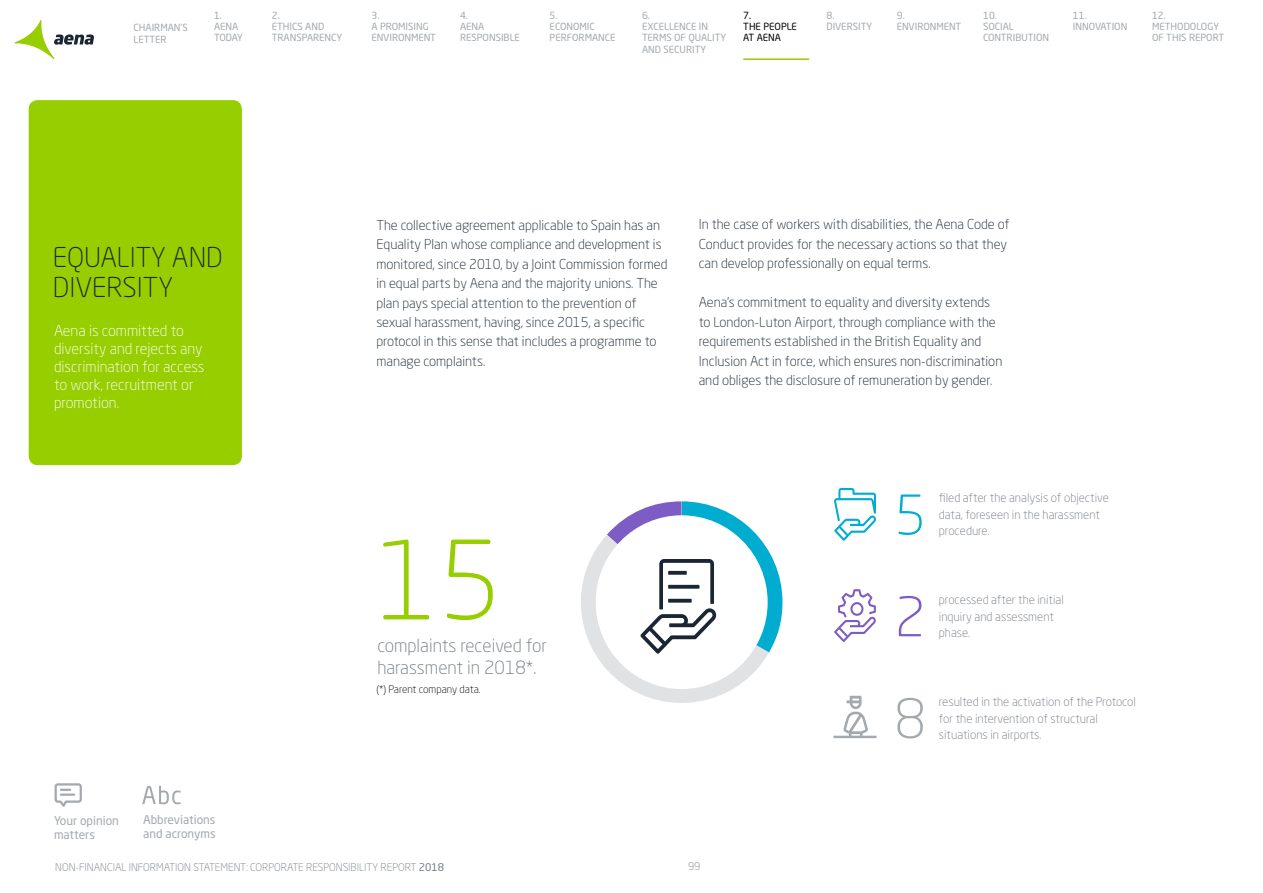
<style>
.page{position:relative;width:1263px;height:893px;background:#fff}
.page>*{position:absolute;margin:0;border:0;box-sizing:border-box;transform-origin:0 0}
.t1{font:300 107.4px "Neo Sans Std";color:#96ce00}
.t2{font:300 54px "Neo Sans Std";color:#00add0}
.t3{font:300 54px "Neo Sans Std";color:#7d5cc6}
.t4{font:300 54px "Neo Sans Std";color:#a3a9ad}
.t5{font:300 27px/30px "Neo Sans Std";color:#1a2732}
.t6{font:300 18px/22.5px "Neo Sans Std";color:#767d84}
.t7{font:300 15px/18px "Neo Sans Std";color:#fff}
.t8{font:300 13.5px/19.5px "Neo Sans Std";color:#1a2732}
.t9{font:300 12px/16.5px "Neo Sans Std";color:#767d84}
.t10{font:12px/14.4px "Neo Sans Std";color:#a3a9ad}
.t11{font:300 10.5px "Neo Sans Std";color:#767d84}
.t12{font:300 10.5px "Neo Sans Std";color:#000}
.t13{font:9.75px/11.2px "Neo Sans Std";color:#a3a9ad}
.t14{font:9.75px/11.2px "Neo Sans Std";color:#000}
.s1{font-weight:400}
</style>
<div class="page">
<hr style="left:743px;top:58px;width:66px;height:2px;background:#96ce00">
<div style="left:29px;top:100px;width:213px;height:365px;background:#96ce00;border-radius:9px"></div>
<svg style="left:581px;top:501px;width:201px;height:202px"></svg>
<svg style="left:834px;top:488px;width:42px;height:53px"></svg>
<svg style="left:834px;top:589px;width:42px;height:53px"></svg>
<svg style="left:833px;top:696px;width:43px;height:42px"></svg>
<svg style="left:15px;top:20px;width:79px;height:39px"></svg>
<svg style="left:142px;top:786px;width:39px;height:18px"></svg>
<svg style="left:54px;top:783px;width:28px;height:24px"></svg>
<p class="t13" style="left:134px;top:22px;width:56px">CHAIRMAN’S<br>LETTER</p>
<p class="t13" style="left:214px;top:9px;width:30px">1.<br>AENA<br>TODAY</p>
<p class="t13" style="left:272px;top:9px;width:72px">2.<br>ETHICS AND<br>TRANSPARENCY</p>
<p class="t13" style="left:371px;top:9px;width:66px">3.<br>A PROMISING<br>ENVIRONMENT</p>
<p class="t13" style="left:460px;top:9px;width:61px">4.<br>AENA<br>RESPONSIBLE</p>
<p class="t13" style="left:550px;top:9px;width:67px">5.<br>ECONOMIC<br>PERFORMANCE</p>
<p class="t13" style="left:642px;top:9px;width:86px">6.<br>EXCELLENCE IN<br>TERMS OF QUALITY<br>AND SECURITY</p>
<p class="t14" style="left:743px;top:9px;width:55px">7.<br>THE PEOPLE<br>AT AENA</p>
<p class="t13" style="left:983px;top:9px;width:68px">10.<br>SOCIAL<br>CONTRIBUTION</p>
<p class="t13" style="left:1073px;top:9px;width:56px">11.<br>INNOVATION</p>
<p class="t13" style="left:1152px;top:9px;width:74px">12.<br>METHODOLOGY<br>OF THIS REPORT</p>
<p class="t13" style="left:826px;top:9px;width:47px">8.<br>DIVERSITY</p>
<p class="t13" style="left:897px;top:9px;width:66px">9.<br>ENVIRONMENT</p>
<h3 class="t5" style="left:53px;top:241px;width:171px">EQUALITY AND<br>DIVERSITY</h3>
<p class="t7" style="left:54px;top:321px;width:152px">Aena is committed to diversity and rejects any discrimination for access to work, recruitment or promotion.</p>
<p class="t8" style="left:376px;top:215px;width:293px">The collective agreement applicable to Spain has an Equality Plan whose compliance and development is monitored, since 2010, by a Joint Commission formed in equal parts by Aena and the majority unions. The plan pays special attention to the prevention of sexual harassment, having, since 2015, a specific protocol in this sense that includes a programme to manage complaints.</p>
<p class="t8" style="left:699px;top:215px;width:312px">In the case of workers with disabilities, the Aena Code of<br>Conduct provides for the necessary actions so that they can develop professionally on equal terms.</p>
<p class="t8" style="left:699px;top:293px;width:305px">Aena's commitment to equality and diversity extends to London-Luton Airport, through compliance with the requirements established in the British Equality and Inclusion Act in force, which ensures non-discrimination and obliges the disclosure of remuneration by gender.</p>
<h1 class="t1" style="left:376px;top:516px;width:126px">15</h1>
<h3 class="t6" style="left:377px;top:634px;width:171px">complaints received for harassment in 2018*.</h3>
<p class="t12" style="left:376px;top:683px;width:106px">(*) Parent company data.</p>
<h2 class="t2" style="left:894px;top:483px;width:33px">5</h2>
<p class="t9" style="left:939px;top:490px;width:171px">filed after the analysis of objective data, foreseen in the harassment procedure.</p>
<h2 class="t3" style="left:894px;top:584px;width:33px">2</h2>
<p class="t9" style="left:939px;top:591px;width:127px">processed after the initial inquiry and assessment phase.</p>
<h2 class="t4" style="left:894px;top:686px;width:33px">8</h2>
<p class="t9" style="left:939px;top:693px;width:198px">resulted in the activation of the Protocol for the intervention of structural situations in airports.</p>
<p class="t10" style="left:143px;top:812px;width:74px">Abbreviations and acronyms</p>
<p class="t10" style="left:54px;top:813px;width:66px">Your opinion matters</p>
<p class="t11" style="left:55px;top:861px;width:390px">NON-FINANCIAL INFORMATION STATEMENT: CORPORATE RESPONSIBILITY REPORT <span class="s1">2018</span></p>
<p class="t11" style="left:688px;top:860px;width:14px">99</p>
</div>
